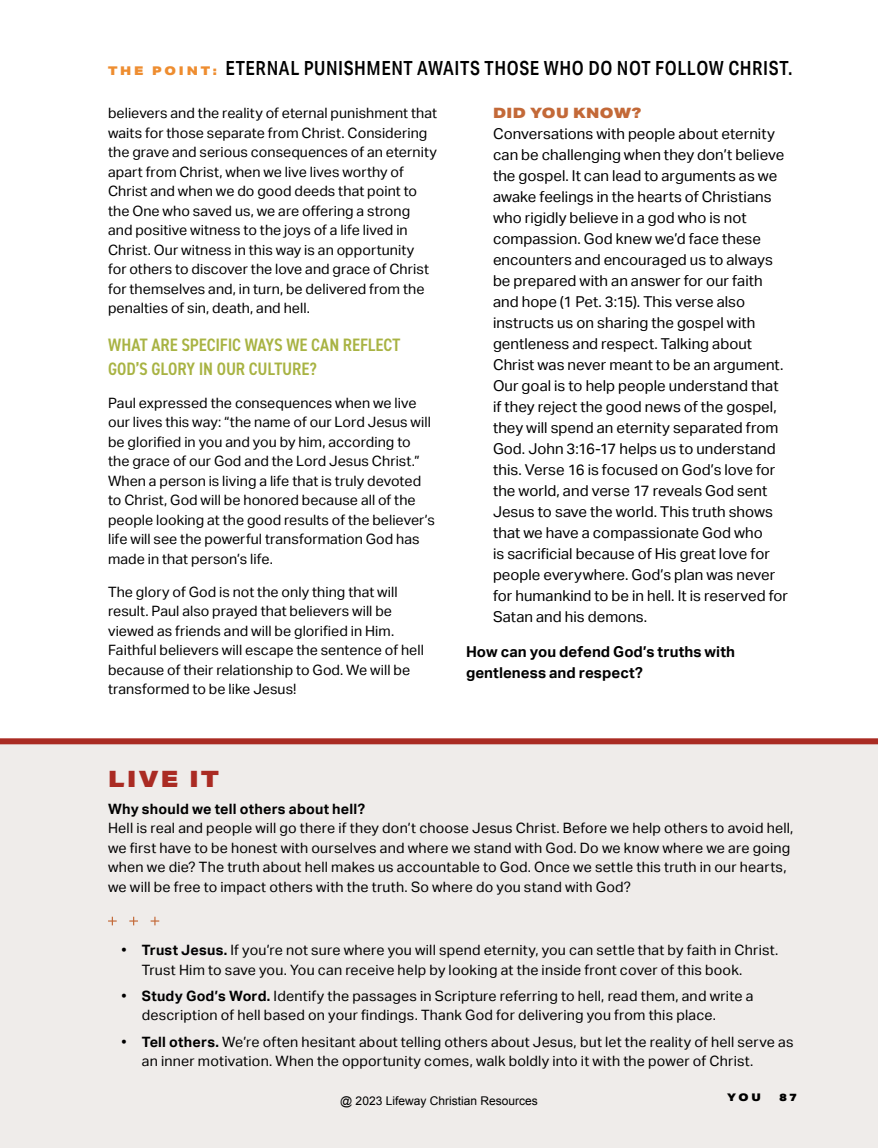
<style>
.page{position:relative;width:878px;height:1148px;background:#fff}
.page>*{position:absolute;margin:0;border:0;box-sizing:border-box;transform-origin:0 0}
.t1{font:900 22.5px "Aktiv Grotesk Ex";letter-spacing:.105em;color:#aa2b23}
.t2{font:500 19.5px "Aktiv Grotesk Cd";letter-spacing:.03em;color:#000}
.t3{font:600 condensed 18px/24px "DIN2014";letter-spacing:-.005em;color:#a8b343}
.t4{font:15px/21px "Aktiv Grotesk";letter-spacing:.005em;color:#000}
.t5{font:700 15px/21px "Aktiv Grotesk";letter-spacing:.005em;color:#000}
.t6{font:14.25px/19.5px "Aktiv Grotesk";letter-spacing:.01em;color:#000}
.t7{font:700 14.25px "Aktiv Grotesk";letter-spacing:.015em;color:#000}
.t8{font:900 14.25px "Aktiv Grotesk Ex";letter-spacing:.025em;color:#c36938}
.t9{font:12px "Arial";color:#000}
.t10{font:900 10.5px "Aktiv Grotesk Ex";color:#000}
.s1{font-family:"Aktiv Grotesk Ex";font-weight:900;font-size:12px;color:#ee8d30}
.s2{font-weight:700}
</style>
<div class="page">
<div style="left:0;top:741px;width:878px;height:407px;background:#efecea"></div>
<div style="left:0;top:738px;width:878px;height:6px;background:#aa2b23"></div>
<svg style="left:108px;top:916px;width:51px;height:9px"></svg>
<h2 class="t2" style="left:108px;top:56px;width:686px"><span class="s1">T H E P O I N T :</span> ETERNAL PUNISHMENT AWAITS THOSE WHO DO NOT FOLLOW CHRIST.</h2>
<p class="t6" style="left:108px;top:103px;width:330px">believers and the reality of eternal punishment that waits for those separate from Christ. Considering the grave and serious consequences of an eternity apart from Christ, when we live lives worthy of Christ and when we do good deeds that point to the One who saved us, we are offering a strong and positive witness to the joys of a life lived in Christ. Our witness in this way is an opportunity<br>for others to discover the love and grace of Christ for themselves and, in turn, be delivered from the penalties of sin, death, and hell.</p>
<p class="t3" style="left:108px;top:332px;width:294px">WHAT ARE SPECIFIC WAYS WE CAN REFLECT<br>GOD’S GLORY IN OUR CULTURE?</p>
<p class="t6" style="left:108px;top:393px;width:328px">Paul expressed the consequences when we live our lives this way: “the name of our Lord Jesus will be glorified in you and you by him, according to the grace of our God and the Lord Jesus Christ.” When a person is living a life that is truly devoted to Christ, God will be honored because all of the people looking at the good results of the believer’s life will see the powerful transformation God has made in that person’s life.</p>
<p class="t6" style="left:108px;top:582px;width:317px">The glory of God is not the only thing that will result. Paul also prayed that believers will be viewed as friends and will be glorified in Him.<br>Faithful believers will escape the sentence of hell because of their relationship to God. We will be transformed to be like Jesus!</p>
<p class="t8" style="left:493px;top:104px;width:150px">DID YOU KNOW?</p>
<p class="t4" style="left:493px;top:123px;width:296px">Conversations with people about eternity can be challenging when they don’t believe the gospel. It can lead to arguments as we awake feelings in the hearts of Christians who rigidly believe in a god who is not compassion. God knew we’d face these encounters and encouraged us to always be prepared with an answer for our faith and hope (1 Pet. 3:15). This verse also instructs us on sharing the gospel with gentleness and respect. Talking about Christ was never meant to be an argument.<br>Our goal is to help people understand that if they reject the good news of the gospel, they will spend an eternity separated from God. John 3:16-17 helps us to understand this. Verse 16 is focused on God’s love for the world, and verse 17 reveals God sent Jesus to save the world. This truth shows that we have a compassionate God who<br>is sacrificial because of His great love for people everywhere. God’s plan was never for humankind to be in hell. It is reserved for Satan and his demons.</p>
<p class="t5" style="left:466px;top:641px;width:270px">How can you defend God’s truths with gentleness and respect?</p>
<h1 class="t1" style="left:108px;top:764px;width:112px">LIVE IT</h1>
<p class="t7" style="left:108px;top:800px;width:258px">Why should we tell others about hell?</p>
<p class="t6" style="left:108px;top:818px;width:687px">Hell is real and people will go there if they don’t choose Jesus Christ. Before we help others to avoid hell, we first have to be honest with ourselves and where we stand with God. Do we know where we are going when we die? The truth about hell makes us accountable to God. Once we settle this truth in our hearts, we will be free to impact others with the truth. So where do you stand with God?</p>
<p class="t6" style="left:142px;top:940px;width:638px;text-indent:-20px">• <span class="s2">Trust Jesus.</span> If you’re not sure where you will spend eternity, you can settle that by faith in Christ.<br>Trust Him to save you. You can receive help by looking at the inside front cover of this book.</p>
<p class="t6" style="left:142px;top:986px;width:613px;text-indent:-20px">• <span class="s2">Study God’s Word.</span> Identify the passages in Scripture referring to hell, read them, and write a description of hell based on your findings. Thank God for delivering you from this place.</p>
<p class="t6" style="left:142px;top:1032px;width:653px;text-indent:-20px">• <span class="s2">Tell others.</span> We’re often hesitant about telling others about Jesus, but let the reality of hell serve as an inner motivation. When the opportunity comes, walk boldly into it with the power of Christ.</p>
<p class="t9" style="left:340px;top:1092px;width:199px">@ 2023 Lifeway Christian Resources</p>
<p class="t10" style="left:727px;top:1090px;width:35px">YOU</p>
<p class="t10" style="left:779px;top:1090px;width:19px">8 7</p>
</div>
